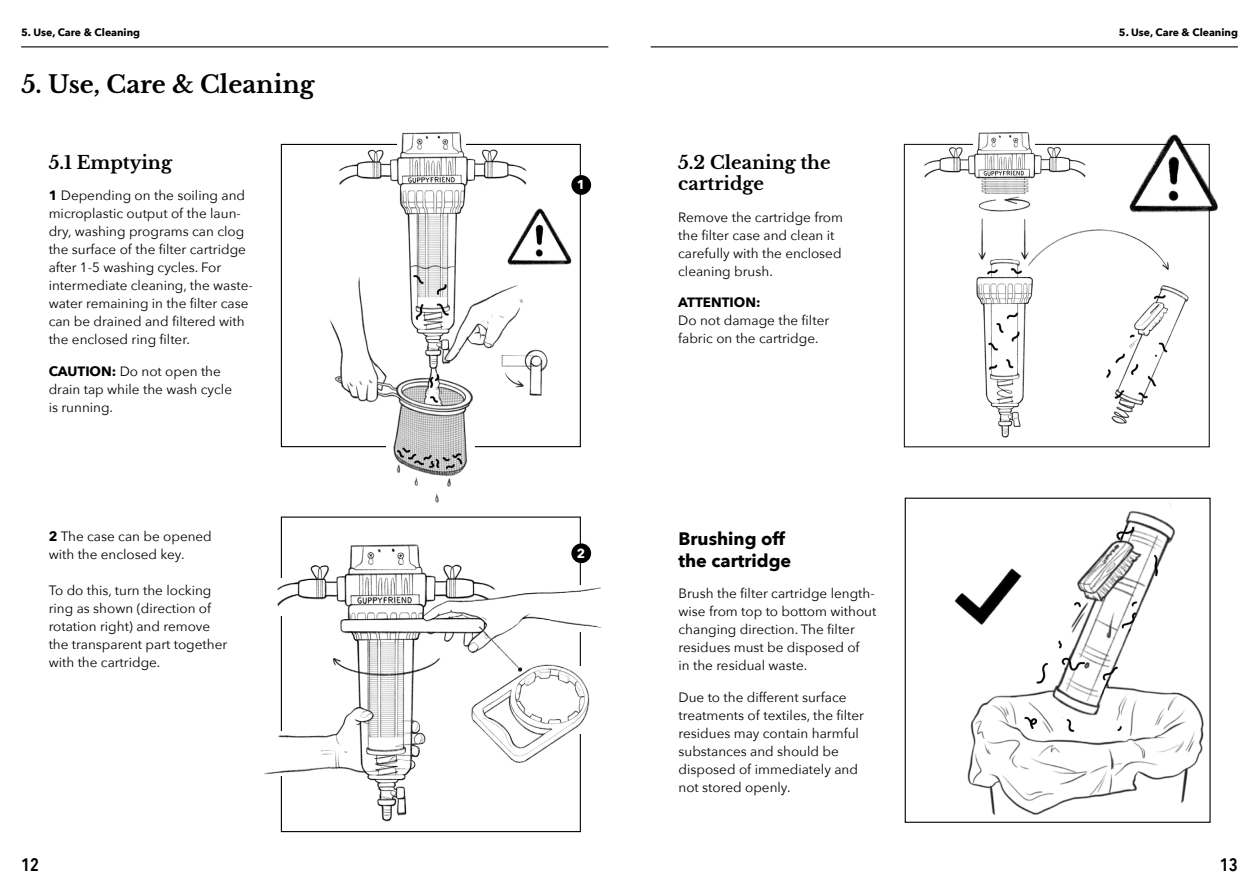
<style>
.page{position:relative;width:1259px;height:893px;background:#fff}
.page>*{position:absolute;margin:0;border:0;box-sizing:border-box;transform-origin:0 0}
.t1{font:700 24px "Libre Baskerville";color:#000}
.t2{font:700 18px/21.6px "Libre Baskerville";color:#000}
.t3{font:700 18px/21.6px "Avenir Next";color:#000}
.t4{font:600 18px "Avenir Next Condensed";color:#000}
.t5{font:13.5px/18px "Avenir Next";color:#000}
.t6{font:700 13.5px "Avenir Next";color:#000}
.t7{font:700 12.9px "Avenir Next";color:#fff}
.t8{font:700 10.5px "Avenir Next";color:#000}
.s1{font-weight:700}
</style>
<div class="page">
<hr style="left:651px;top:46px;width:587px;height:1px;background:#000">
<hr style="left:21px;top:46px;width:587px;height:1px;background:#000">
<img style="left:309px;top:132px;width:246px;height:371px">
<img style="left:264px;top:541px;width:338px;height:289px">
<img style="left:505px;top:206px;width:67px;height:60px">
<img style="left:1202px;top:143px;width:16px;height:72px">
<img style="left:909px;top:132px;width:293px;height:316px">
<img style="left:967px;top:503px;width:237px;height:313px">
<div style="left:904px;top:498px;width:306px;height:325px;border:1px solid #000"></div>
<div style="left:913px;top:505px;width:99px;height:70px;background:#fff"></div>
<img style="left:954px;top:557px;width:86px;height:85px">
<div style="left:571px;top:175px;width:20px;height:20px;background:#000;border-radius:50%"></div>
<div style="left:571px;top:543px;width:20px;height:20px;background:#000;border-radius:50%"></div>
<p class="t8" style="left:21px;top:23px;width:120px">5. Use, Care &amp; Cleaning</p>
<p class="t8" style="left:1119px;top:23px;width:120px">5. Use, Care &amp; Cleaning</p>
<h1 class="t1" style="left:21px;top:70px;width:295px">5. Use, Care &amp; Cleaning</h1>
<h2 class="t2" style="left:49px;top:151px;width:125px">5.1 Emptying</h2>
<p class="t5" style="left:49px;top:186px;width:206px"><span class="s1">1</span> Depending on the soiling and microplastic output of the laun&shy;dry, washing programs can clog the surface of the filter cartridge after 1-5 washing cycles. For intermediate cleaning, the waste&shy;water remaining in the filter case can be drained and filtered with the enclosed ring filter.</p>
<p class="t5" style="left:49px;top:361px;width:185px"><span class="s1">CAUTION:</span> Do not open the drain tap while the wash cycle is running.</p>
<p class="t5" style="left:49px;top:526px;width:165px"><span class="s1">2</span> The case can be opened with the enclosed key.</p>
<p class="t5" style="left:49px;top:580px;width:180px">To do this, turn the locking ring as shown (direction of rotation right) and remove the transparent part together with the cartridge.</p>
<p class="t7" style="left:577px;top:174px;width:10px">1</p>
<p class="t7" style="left:577px;top:542px;width:10px">2</p>
<h2 class="t2" style="left:678px;top:151px;width:154px">5.2 Cleaning the cartridge</h2>
<p class="t5" style="left:678px;top:207px;width:166px">Remove the cartridge from the filter case and clean it carefully with the enclosed cleaning brush.</p>
<p class="t6" style="left:678px;top:291px;width:84px">ATTENTION:</p>
<p class="t5" style="left:678px;top:311px;width:153px">Do not damage the filter fabric on the cartridge.</p>
<h2 class="t3" style="left:678px;top:528px;width:114px">Brushing off the cartridge</h2>
<p class="t5" style="left:678px;top:584px;width:199px">Brush the filter cartridge length&shy;wise from top to bottom without changing direction. The filter residues must be disposed of<br>in the residual waste.</p>
<p class="t5" style="left:678px;top:688px;width:187px">Due to the different surface treatments of textiles, the filter residues may contain harmful substances and should be disposed of immediately and not stored openly.</p>
<h2 class="t4" style="left:21px;top:849px;width:19px">12</h2>
<h2 class="t4" style="left:1219px;top:849px;width:19px">13</h2>
</div>
